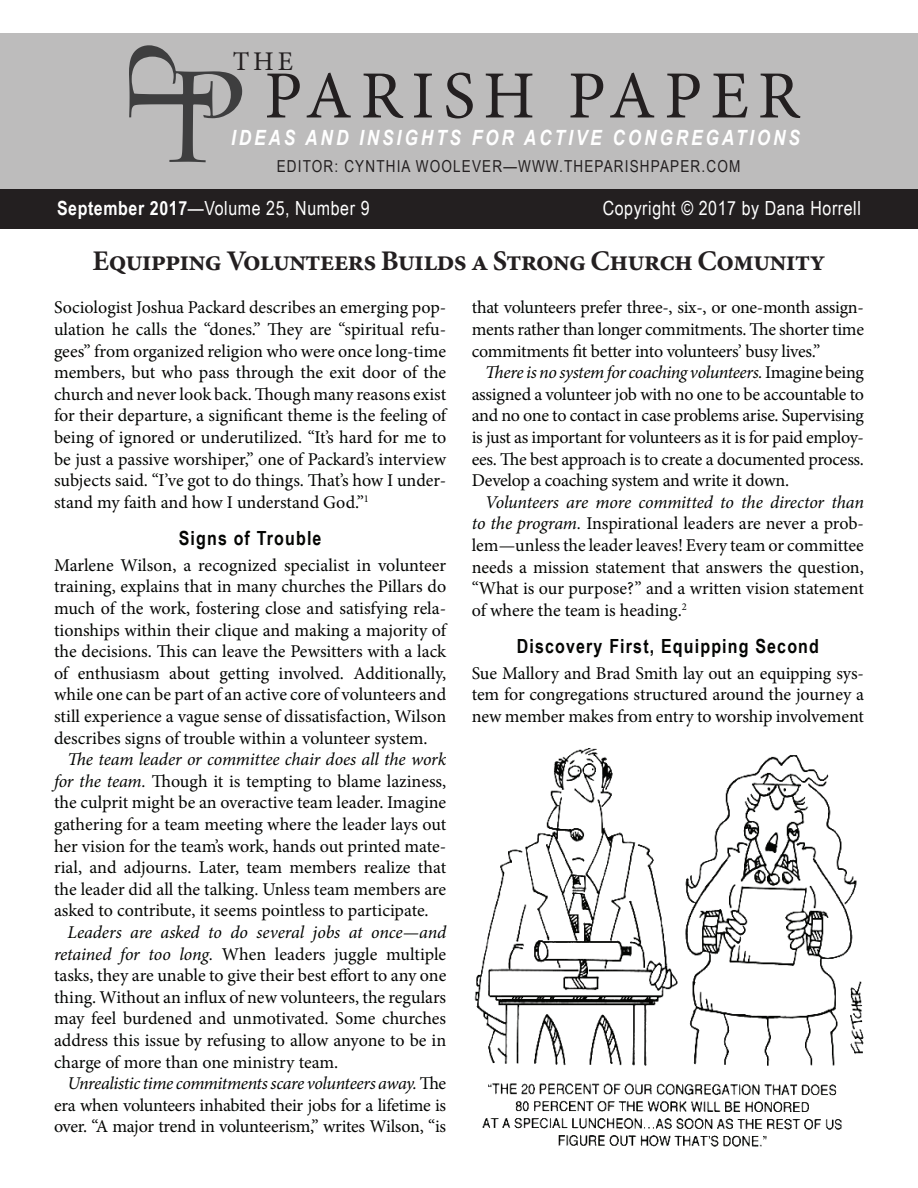
<style>
.page{position:relative;width:918px;height:1188px;background:#fff}
.page>*{position:absolute;margin:0;border:0;box-sizing:border-box;transform-origin:0 0}
.t1{font:67.5px "Minion Pro";letter-spacing:.13em;color:#231f20}
.t2{font:700 28.5px "Minion Pro";letter-spacing:-.03em;color:#231f20}
.t3{font:27px "Minion Pro";color:#231f20}
.t4{font:italic 700 21px "Arial Narrow";letter-spacing:.14em;color:#fff}
.t5{font:19.5px "Arial Narrow";letter-spacing:.03em;color:#fff}
.t6{font:700 19.5px "Arial Narrow";letter-spacing:.06em;color:#040503}
.t7{font:18px/21.6px "Minion Pro";letter-spacing:-.01em;color:#040503;text-align:justify}
.t8{font:16.5px "Arial Narrow";letter-spacing:.07em;color:#231f20}
.s1{font-weight:700}
.s2{font-style:italic}
</style>
<div class="page">
<div style="left:0;top:189px;width:918px;height:40px;background:#231f20"></div>
<div style="left:0;top:33px;width:918px;height:156px;background:#bdbcbc"></div>
<img style="left:474px;top:748px;width:390px;height:399px">
<svg style="left:129px;top:45px;width:113px;height:117px"></svg>
<h3 class="t3" style="left:233px;top:44px;width:62px">THE</h3>
<h1 class="t1" style="left:264px;top:51px;width:537px">PARISH PAPER</h1>
<p class="t4" style="left:231px;top:121px;width:571px">IDEAS AND INSIGHTS FOR ACTIVE CONGREGATIONS</p>
<p class="t8" style="left:277px;top:154px;width:465px">EDITOR: CYNTHIA WOOLEVER—WWW.THEPARISHPAPER.COM</p>
<p class="t5" style="left:57px;top:194px;width:314px"><span class="s1">September 2017</span>—Volume 25, Number 9</p>
<p class="t5" style="left:603px;top:194px;width:260px">Copyright © 2017 by Dana Horrell</p>
<h2 class="t2" style="left:92px;top:241px;width:735px">Equipping Volunteers Builds a Strong Church Comunity</h2>
<p class="t7" style="left:54px;top:297px;width:394px">Sociologist Joshua Packard describes an emerging pop&shy;ulation he calls the “dones.” They are “spiritual refu&shy;gees” from organized religion who were once long-time members, but who pass through the exit door of the church and never look back. Though many reasons exist for their departure, a significant theme is the feeling of being of ignored or underutilized. “It’s hard for me to be just a passive worshiper,” one of Packard’s interview subjects said. “I’ve got to do things. That’s how I under&shy;stand my faith and how I understand God.”<sup>1</sup></p>
<p class="t6" style="left:179px;top:523px;width:144px">Signs of Trouble</p>
<p class="t7" style="left:54px;top:554px;width:394px">Marlene Wilson, a recognized specialist in volunteer training, explains that in many churches the Pillars do much of the work, fostering close and satisfying rela&shy;tionships within their clique and making a majority of the decisions. This can leave the Pewsitters with a lack of enthusiasm about getting involved. Additionally, while one can be part of an active core of volunteers and still experience a vague sense of dissatisfaction, Wilson describes signs of trouble within a volunteer system.</p>
<p class="t7" style="left:54px;top:749px;width:394px;text-indent:14px"><span class="s2">The team leader or committee chair does all the work for the team.</span> Though it is tempting to blame laziness, the culprit might be an overactive team leader. Imagine gathering for a team meeting where the leader lays out her vision for the team’s work, hands out printed mate&shy;rial, and adjourns. Later, team members realize that the leader did all the talking. Unless team members are asked to contribute, it seems pointless to participate.</p>
<p class="t7" style="left:54px;top:922px;width:394px;text-indent:14px"><span class="s2">Leaders are asked to do several jobs at once—and retained for too long.</span> When leaders juggle multiple tasks, they are unable to give their best effort to any one thing. Without an influx of new volunteers, the regulars may feel burdened and unmotivated. Some churches address this issue by refusing to allow anyone to be in charge of more than one ministry team.</p>
<p class="t7" style="left:54px;top:1073px;width:394px;text-indent:14px"><span class="s2">Unrealistic time commitments scare volunteers away.</span> The era when volunteers inhabited their jobs for a lifetime is over. “A major trend in volunteerism,” writes Wilson, “is</p>
<p class="t7" style="left:472px;top:297px;width:394px">that volunteers prefer three-, six-, or one-month assign&shy;ments rather than longer commitments. The shorter time commitments fit better into volunteers’ busy lives.”</p>
<p class="t7" style="left:472px;top:362px;width:394px;text-indent:14px"><span class="s2">There is no system for coaching volunteers.</span> Imagine being assigned a volunteer job with no one to be accountable to and no one to contact in case problems arise. Supervising is just as important for volunteers as it is for paid employ&shy;ees. The best approach is to create a documented process.<br>Develop a coaching system and write it down.</p>
<p class="t7" style="left:472px;top:491px;width:394px;text-indent:14px"><span class="s2">Volunteers are more committed to the director than to the program.</span> Inspirational leaders are never a prob&shy;lem—unless the leader leaves! Every team or committee needs a mission statement that answers the question, “What is our purpose?” and a written vision statement of where the team is heading.<sup>2</sup></p>
<p class="t6" style="left:517px;top:631px;width:304px">Discovery First, Equipping Second</p>
<p class="t7" style="left:472px;top:662px;width:394px">Sue Mallory and Brad Smith lay out an equipping sys&shy;tem for congregations structured around the journey a new member makes from entry to worship involvement</p>
</div>
